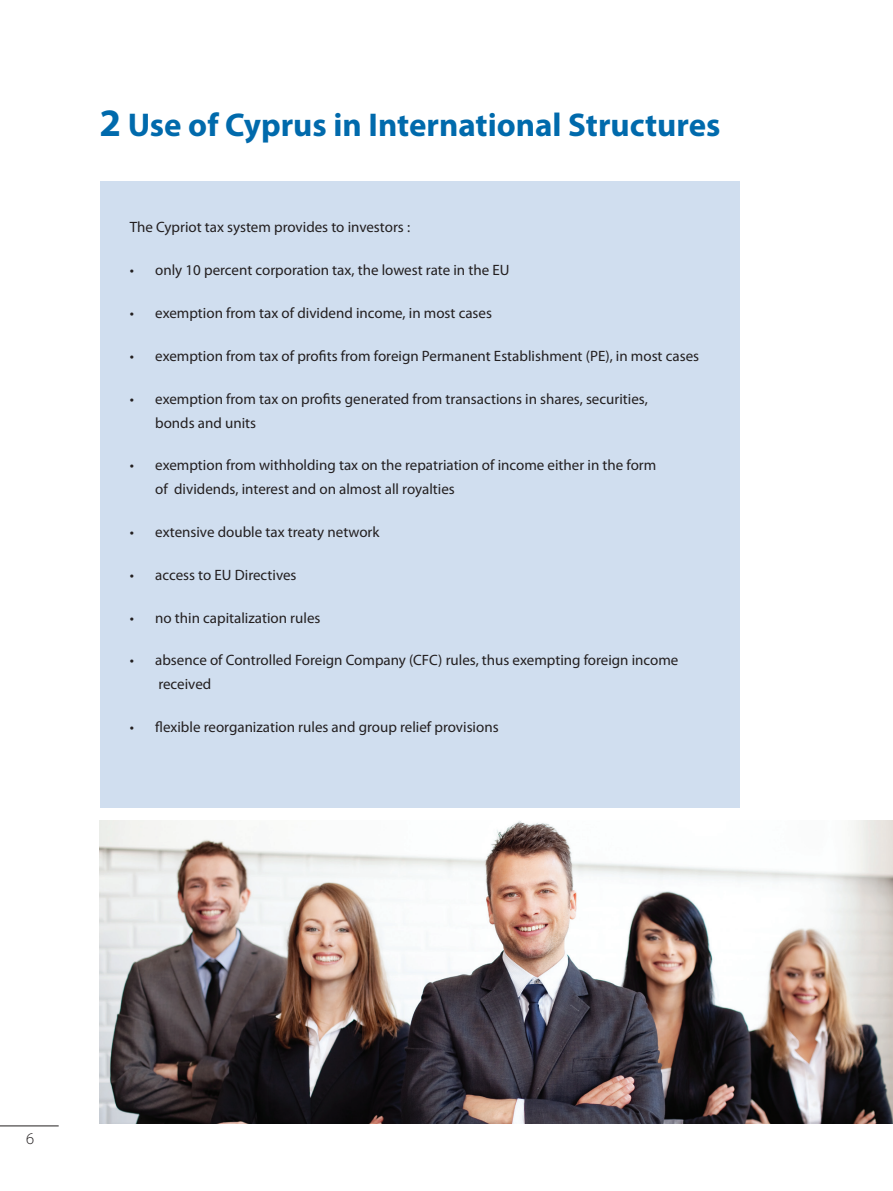
<style>
.page{position:relative;width:893px;height:1191px;background:#fff}
.page>*{position:absolute;margin:0;border:0;box-sizing:border-box;transform-origin:0 0}
.Normal_tex_engl{font:700 33px "Myriad Pro";color:#006aac}
.t1{font:300 16.5px "Myriad Pro";color:#231f20}
.Normal_tex_engl-2{font:15px "Myriad Pro";color:#231f20}
.s1{font-size:39px}
</style>
<div class="page">
<hr style="left:0;top:1125px;width:59px;height:1px;background:#231f20">
<div style="left:100px;top:181px;width:640px;height:627px;background:#d0deef"></div>
<img style="left:100px;top:821px;width:793px;height:302px">
<p class="Normal_tex_engl" style="left:99px;top:103px;width:622px"><span class="s1">2</span> Use of Cyprus in International Structures</p>
<p class="Normal_tex_engl-2" style="left:130px;top:218px;width:282px">The Cypriot tax system provides to investors :</p>
<p class="Normal_tex_engl-2" style="left:130px;top:261px;width:381px">• only 10 percent corporation tax, the lowest rate in the EU</p>
<p class="Normal_tex_engl-2" style="left:130px;top:304px;width:364px">• exemption from tax of dividend income, in most cases</p>
<p class="Normal_tex_engl-2" style="left:130px;top:346px;width:571px">• exemption from tax of profits from foreign Permanent Establishment (PE), in most cases</p>
<p class="Normal_tex_engl-2" style="left:130px;top:389px;width:520px">• exemption from tax on profits generated from transactions in shares, securities,</p>
<p class="Normal_tex_engl-2" style="left:155px;top:413px;width:102px">bonds and units</p>
<p class="Normal_tex_engl-2" style="left:130px;top:456px;width:528px">• exemption from withholding tax on the repatriation of income either in the form</p>
<p class="Normal_tex_engl-2" style="left:155px;top:480px;width:301px">of dividends, interest and on almost all royalties</p>
<p class="Normal_tex_engl-2" style="left:130px;top:523px;width:251px">• extensive double tax treaty network</p>
<p class="Normal_tex_engl-2" style="left:130px;top:565px;width:168px">• access to EU Directives</p>
<p class="Normal_tex_engl-2" style="left:130px;top:608px;width:192px">• no thin capitalization rules</p>
<p class="Normal_tex_engl-2" style="left:130px;top:651px;width:550px">• absence of Controlled Foreign Company (CFC) rules, thus exempting foreign income</p>
<p class="Normal_tex_engl-2" style="left:158px;top:675px;width:54px">received</p>
<p class="Normal_tex_engl-2" style="left:130px;top:718px;width:370px">• flexible reorganization rules and group relief provisions</p>
<p class="t1" style="left:26px;top:1128px;width:10px">6</p>
</div>
